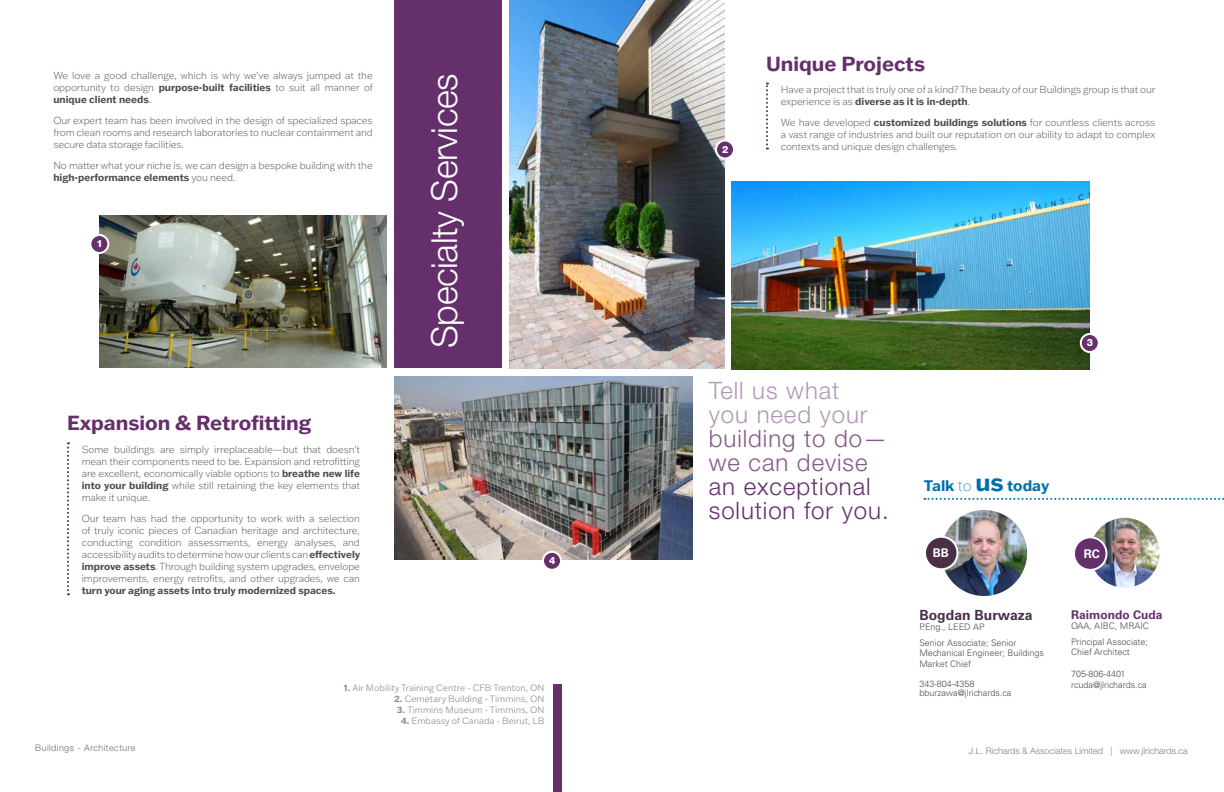
<style>
.page{position:relative;width:1224px;height:792px;background:#fff}
.page>*{position:absolute;margin:0;border:0;box-sizing:border-box;transform-origin:0 0}
.t1{font:300 36px "Helvetica Neue LT Std";letter-spacing:-.01em;color:#fff}
.t2{font:300 24px/24px "Helvetica Neue LT Std";letter-spacing:.04em;color:#652f6c}
.t3{font:300 24px/24px "Helvetica Neue LT Std";letter-spacing:.04em;color:#865a8b}
.t4{font:300 24px/24px "Helvetica Neue LT Std";letter-spacing:.04em;color:#b297b5}
.t5{font:700 20px "Franklin Gothic ATF";color:#652f6c}
.t6{font:700 15px "Franklin Gothic ATF";color:#0070ab}
.t7{font:700 14px "Univers LT Std";color:#4b2f47}
.t8{font:700 12px "Univers LT Std";color:#652f6c}
.t9{font:700 12px "Univers LT Std";color:#fff}
.t10{font:300 expanded 10px/12px "Franklin Gothic ATF";letter-spacing:-.01em;color:#4d4d4f;text-align:justify}
.t11{font:700 10px "Franklin Gothic ATF";color:#4d4d4f}
.t12{font:800 10px "Helvetica Neue LT Std";color:#fff}
.t13{font:300 9px/15.3px "Univers LT Std";color:#4d4d4f}
.t14{font:300 9px "Franklin Gothic ATF";color:#8a8c8e}
.t15{font:300 9px "Helvetica Neue LT Std";color:#808285}
.t16{font:300 9px "Helvetica Neue LT Std";letter-spacing:.05em;color:#6d6e71}
.s1{font-weight:700;font-stretch:normal}
.s2{font-weight:700}
.s3{font-weight:100}
.s4{font-size:24px}
</style>
<div class="page">
<div style="left:553px;top:684px;width:9px;height:108px;background:#652f6c"></div>
<img style="left:509px;top:0;width:216px;height:369px">
<img style="left:99px;top:215px;width:288px;height:153px">
<img style="left:941px;top:510px;width:86px;height:86px;border-radius:43px">
<img style="left:1090px;top:518px;width:70px;height:70px;border-radius:35px">
<div style="left:925px;top:537px;width:33px;height:32px;background:#4b2f47;border-radius:50%"></div>
<div style="left:924px;top:536px;width:35px;height:34px;border:2px solid #fff;border-radius:50%"></div>
<div style="left:1074px;top:537px;width:33px;height:33px;background:#652f6c;border-radius:50%"></div>
<div style="left:1073px;top:536px;width:35px;height:35px;border:2px solid #fff;border-radius:50%"></div>
<svg style="left:924px;top:498px;width:300px;height:2px"></svg>
<div style="left:394px;top:0;width:108px;height:368px;background:#652f6c"></div>
<svg style="left:67px;top:442px;width:2px;height:153px"></svg>
<img style="left:394px;top:377px;width:298px;height:182px">
<img style="left:732px;top:182px;width:358px;height:188px">
<svg style="left:766px;top:83px;width:2px;height:67px"></svg>
<div style="left:90px;top:235px;width:18px;height:18px;background:#652f6c;border-radius:50%"></div>
<div style="left:89px;top:234px;width:20px;height:20px;border:2px solid #fff;border-radius:50%"></div>
<div style="left:716px;top:141px;width:18px;height:18px;background:#652f6c;border-radius:50%"></div>
<div style="left:715px;top:140px;width:20px;height:20px;border:2px solid #fff;border-radius:50%"></div>
<div style="left:1081px;top:334px;width:18px;height:18px;background:#652f6c;border-radius:50%"></div>
<div style="left:1080px;top:333px;width:20px;height:20px;border:2px solid #fff;border-radius:50%"></div>
<div style="left:543px;top:552px;width:18px;height:18px;background:#652f6c;border-radius:50%"></div>
<div style="left:542px;top:551px;width:20px;height:20px;border:2px solid #fff;border-radius:50%"></div>
<p class="t10" style="left:53px;top:70px;width:321px">We love a good challenge, which is why we’ve always jumped at the opportunity to design <span class="s1">purpose-built facilities</span> to suit all manner of <span class="s1">unique client needs</span>.</p>
<p class="t10" style="left:53px;top:115px;width:321px">Our expert team has been involved in the design of specialized spaces from clean rooms and research laboratories to nuclear containment and secure data storage facilities.</p>
<p class="t10" style="left:53px;top:160px;width:321px">No matter what your niche is, we can design a bespoke building with the <span class="s1">high-performance elements</span> you need.</p>
<p class="t12" style="left:96px;top:238px;width:8px">1</p>
<h3 class="t5" style="left:67px;top:409px;width:246px">Expansion &amp; Retrofitting</h3>
<p class="t10" style="left:82px;top:443px;width:280px">Some buildings are simply irreplaceable—but that doesn’t mean their components need to be. Expansion and retrofitting are excellent, economically viable options to <span class="s1">breathe new life into your building</span> while still retaining the key elements that make it unique.</p>
<p class="t10" style="left:82px;top:512px;width:280px">Our team has had the opportunity to work with a selection of truly iconic pieces of Canadian heritage and architecture, conducting condition assessments, energy analyses, and accessibility audits to determine how our clients can <span class="s1">effectively improve assets</span>. Through building system upgrades, envelope improvements, energy retrofits, and other upgrades, we can</p>
<p class="t11" style="left:82px;top:584px;width:256px">turn your aging assets into truly modernized spaces.</p>
<h1 class="t1" style="left:422px;top:348px;width:276px;rotate:-90deg">Specialty Services</h1>
<p class="t12" style="left:549px;top:555px;width:8px">4</p>
<p class="t16" style="left:35px;top:742px;width:102px">Buildings - Architecture</p>
<p class="t14" style="left:344px;top:682px;width:202px"><span class="s2">1.</span> Air Mobility Training Centre - CFB Trenton, ON</p>
<p class="t14" style="left:394px;top:693px;width:152px"><span class="s2">2.</span> Cemetary Building - Timmins, ON</p>
<p class="t14" style="left:397px;top:704px;width:149px"><span class="s2">3.</span> Timmins Museum - Timmins, ON</p>
<p class="t14" style="left:401px;top:715px;width:145px"><span class="s2">4.</span> Embassy of Canada - Beirut, LB</p>
<p class="t12" style="left:722px;top:143px;width:8px">2</p>
<h3 class="t5" style="left:766px;top:50px;width:161px">Unique Projects</h3>
<p class="t10" style="left:781px;top:84px;width:376px">Have a project that is truly one of a kind? The beauty of our Buildings group is that our experience is as <span class="s1">diverse as it is in-depth</span>.</p>
<p class="t10" style="left:781px;top:117px;width:376px">We have developed <span class="s1">customized buildings solutions</span> for countless clients across a vast range of industries and built our reputation on our ability to adapt to complex contexts and unique design challenges.</p>
<p class="t12" style="left:1087px;top:337px;width:8px">3</p>
<h2 class="t4" style="left:709px;top:378px;width:160px">Tell us what you need your</h2>
<h2 class="t3" style="left:709px;top:426px;width:180px">building to do— we can devise</h2>
<h2 class="t2" style="left:709px;top:474px;width:181px">an exceptional solution for you.</h2>
<h3 class="t6" style="left:924px;top:475px;width:127px">Talk <span class="s3">to</span> <span class="s4">us</span> today</h3>
<p class="t9" style="left:933px;top:546px;width:18px">BB</p>
<p class="t9" style="left:1084px;top:547px;width:17px">RC</p>
<h3 class="t7" style="left:919px;top:606px;width:115px">Bogdan Burwaza</h3>
<p class="t13" style="left:919px;top:620px;width:99px">P.Eng., LEED AP<br>Senior Associate; Senior</p>
<p class="t13" style="left:919px;top:648px;width:126px;line-height:10.8px">Mechanical Engineer; Buildings<br>Market Chief</p>
<p class="t13" style="left:919px;top:679px;width:94px;line-height:9px">343-804-4358 bburzawa@jlrichards.ca</p>
<p class="t8" style="left:1071px;top:608px;width:93px">Raimondo Cuda</p>
<p class="t13" style="left:1071px;top:618px;width:79px">OAA, AIBC, MRAIC<br>Principal Associate;</p>
<p class="t13" style="left:1071px;top:645px;width:60px">Chief Architect</p>
<p class="t13" style="left:1071px;top:668px;width:77px;line-height:10.8px">705-806-4401 rcuda@jlrichards.ca</p>
<p class="t15" style="left:969px;top:745px;width:221px">J.L. Richards &amp; Associates Limited | www.jlrichards.ca</p>
</div>
